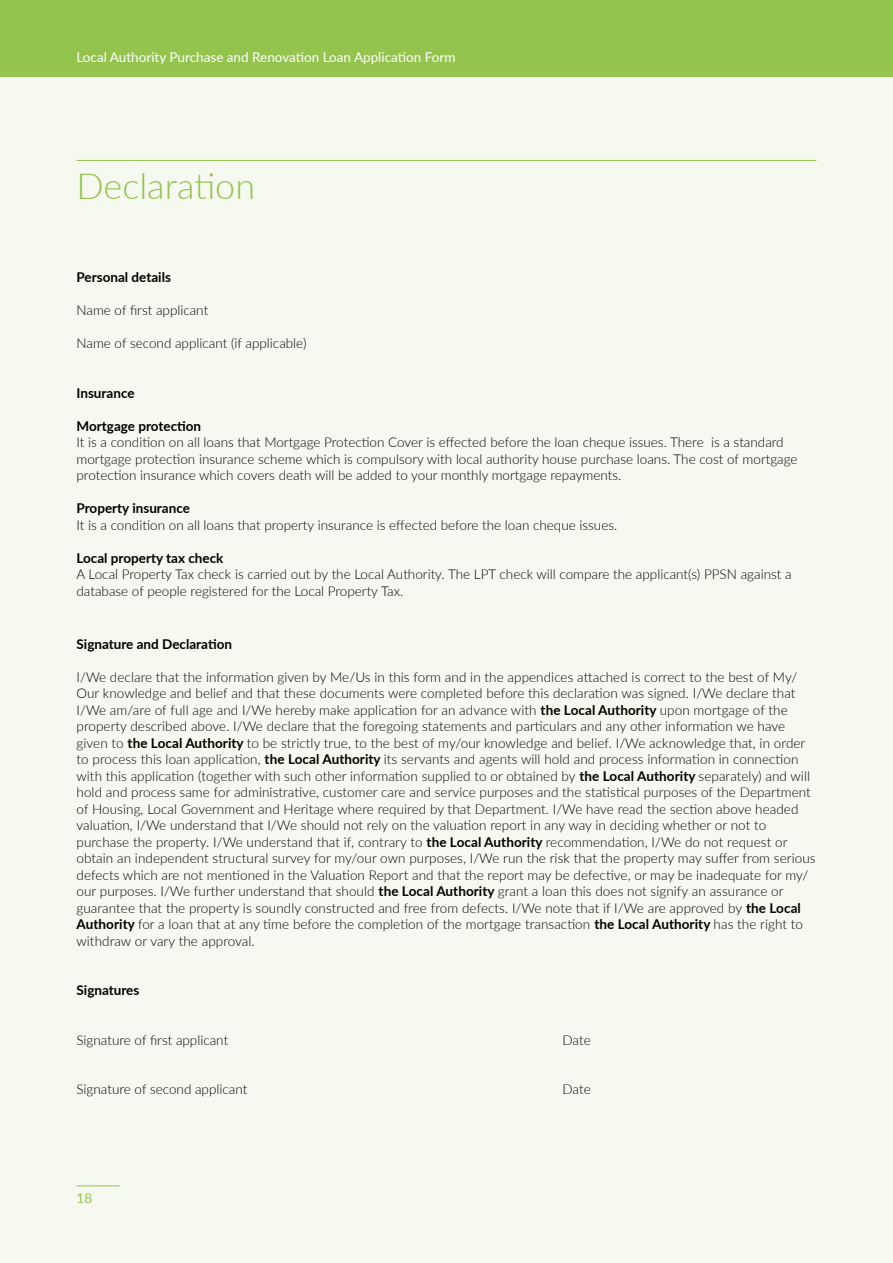
<style>
.page{position:relative;width:893px;height:1263px;background:#f6f9f0}
.page>*{position:absolute;margin:0;border:0;box-sizing:border-box;transform-origin:0 0}
.HA_AR19_H2{font:300 36px "Lato";color:#94c34e}
.HA_AR19_Body{font:300 13.5px/16.5px "Lato";letter-spacing:.005em;color:#000}
.HA_AR19_Body-2{font:700 13.5px "Lato";color:#000}
.t1{font:13.5px "Lato";color:#fff}
.t2{font:13.5px "Lato";color:#94c34e}
.s1{font-weight:700}
</style>
<div class="page">
<hr style="left:77px;top:160px;width:739px;height:1px;background:#94c34e">
<div style="left:0;top:0;width:893px;height:77px;background:#94c34e"></div>
<hr style="left:77px;top:1185px;width:42px;height:1px;background:#94c34e">
<p class="t1" style="left:77px;top:47px;width:380px">Local Authority Purchase and Renovation Loan Application Form</p>
<p class="HA_AR19_H2" style="left:77px;top:161px;width:180px">Declaration</p>
<p class="HA_AR19_Body-2" style="left:77px;top:267px;width:96px">Personal details</p>
<p class="HA_AR19_Body" style="left:77px;top:302px;width:133px">Name of first applicant</p>
<p class="HA_AR19_Body" style="left:77px;top:335px;width:231px">Name of second applicant (if applicable)</p>
<p class="HA_AR19_Body-2" style="left:77px;top:383px;width:60px">Insurance</p>
<p class="HA_AR19_Body-2" style="left:77px;top:416px;width:126px">Mortgage protection</p>
<p class="HA_AR19_Body" style="left:77px;top:434px;width:723px">It is a condition on all loans that Mortgage Protection Cover is effected before the loan cheque issues. There is a standard mortgage protection insurance scheme which is compulsory with local authority house purchase loans. The cost of mortgage protection insurance which covers death will be added to your monthly mortgage repayments.</p>
<p class="HA_AR19_Body-2" style="left:77px;top:498px;width:115px">Property insurance</p>
<p class="HA_AR19_Body" style="left:77px;top:516px;width:542px">It is a condition on all loans that property insurance is effected before the loan cheque issues.</p>
<p class="HA_AR19_Body-2" style="left:77px;top:548px;width:148px">Local property tax check</p>
<p class="HA_AR19_Body" style="left:77px;top:566px;width:717px">A Local Property Tax check is carried out by the Local Authority. The LPT check will compare the applicant(s) PPSN against a database of people registered for the Local Property Tax.</p>
<p class="HA_AR19_Body-2" style="left:77px;top:634px;width:157px">Signature and Declaration</p>
<p class="HA_AR19_Body" style="left:77px;top:668px;width:740px">I/We declare that the information given by Me/Us in this form and in the appendices attached is correct to the best of My/ Our knowledge and belief and that these documents were completed before this declaration was signed. I/We declare that I/We am/are of full age and I/We hereby make application for an advance with <span class="s1">the Local Authority</span> upon mortgage of the property described above. I/We declare that the foregoing statements and particulars and any other information we have given to <span class="s1">the Local Authority</span> to be strictly true, to the best of my/our knowledge and belief. I/We acknowledge that, in order to process this loan application, <span class="s1">the Local Authority</span> its servants and agents will hold and process information in connection with this application (together with such other information supplied to or obtained by <span class="s1">the Local Authority</span> separately) and will hold and process same for administrative, customer care and service purposes and the statistical purposes of the Department of Housing, Local Government and Heritage where required by that Department. I/We have read the section above headed valuation, I/We understand that I/We should not rely on the valuation report in any way in deciding whether or not to purchase the property. I/We understand that if, contrary to <span class="s1">the Local Authority</span> recommendation, I/We do not request or obtain an independent structural survey for my/our own purposes, I/We run the risk that the property may suffer from serious defects which are not mentioned in the Valuation Report and that the report may be defective, or may be inadequate for my/ our purposes. I/We further understand that should <span class="s1">the Local Authority</span> grant a loan this does not signify an assurance or guarantee that the property is soundly constructed and free from defects. I/We note that if I/We are approved by <span class="s1">the Local Authority</span> for a loan that at any time before the completion of the mortgage transaction <span class="s1">the Local Authority</span> has the right to withdraw or vary the approval.</p>
<p class="HA_AR19_Body-2" style="left:77px;top:980px;width:64px">Signatures</p>
<p class="HA_AR19_Body" style="left:77px;top:1031px;width:153px">Signature of first applicant</p>
<p class="HA_AR19_Body" style="left:563px;top:1031px;width:30px">Date</p>
<p class="HA_AR19_Body" style="left:77px;top:1081px;width:172px">Signature of second applicant</p>
<p class="HA_AR19_Body" style="left:563px;top:1081px;width:30px">Date</p>
<p class="t2" style="left:77px;top:1189px;width:17px">18</p>
</div>
